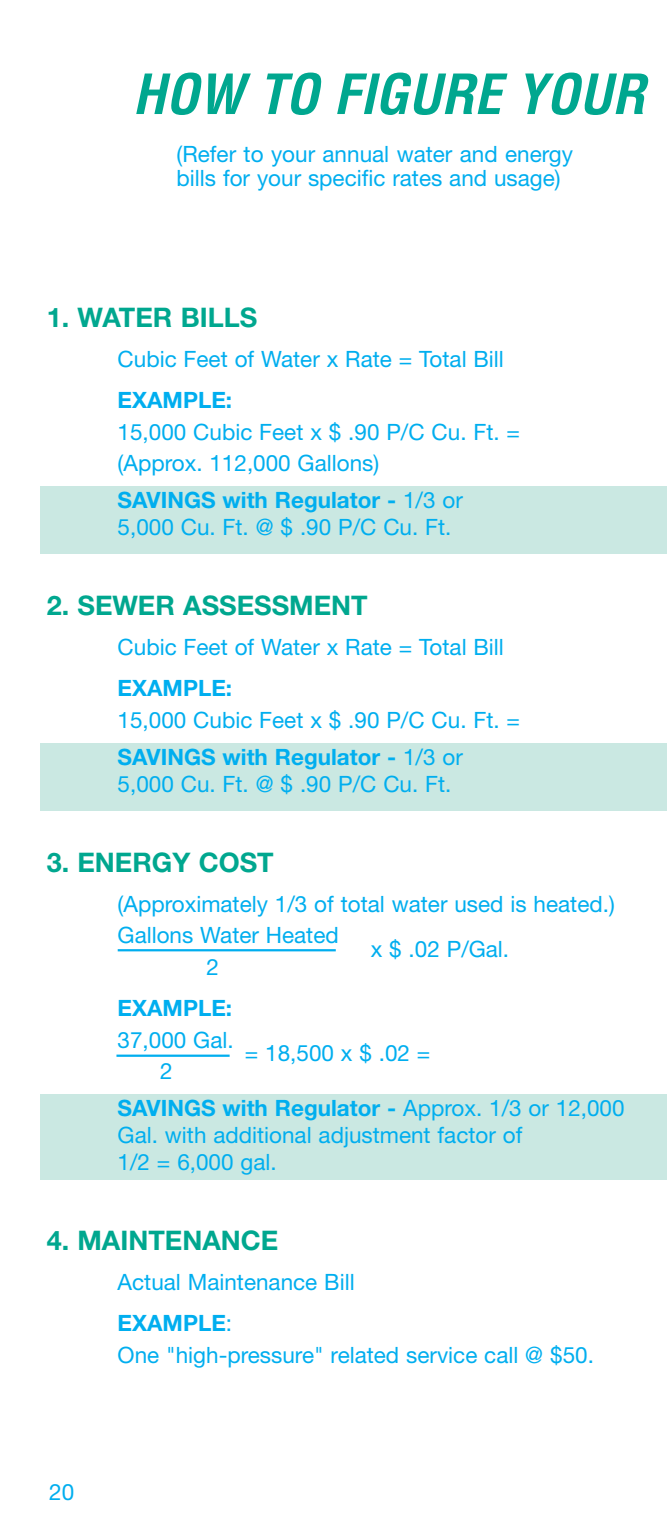
<style>
.page{position:relative;width:667px;height:1540px;background:#fff}
.page>*{position:absolute;margin:0;border:0;box-sizing:border-box;transform-origin:0 0}
.t1{font:italic 700 condensed 54px "Helvetica";color:#00a78f}
.t2{font:700 27px "Helvetica Neue";color:#00a78f}
.t3{font:22.5px/27px "Helvetica Neue";color:#00aeef}
.t4{font:700 22.5px "Helvetica Neue";color:#00aeef}
.s1{font-weight:700}
</style>
<div class="page">
<svg style="left:40px;top:486px;width:627px;height:694px"></svg>
<h1 class="t1" style="left:133px;top:73px;width:514px">HOW TO FIGURE YOUR</h1>
<p class="t3" style="left:177px;top:144px;width:398px;line-height:24.8px">(Refer to your annual water and energy bills for your specific rates and usage)</p>
<p class="t2" style="left:47px;top:308px;width:212px">1. WATER BILLS</p>
<p class="t3" style="left:118px;top:347px;width:388px">Cubic Feet of Water x Rate = Total Bill</p>
<p class="t4" style="left:118px;top:392px;width:116px">EXAMPLE:</p>
<p class="t3" style="left:118px;top:418px;width:404px;line-height:31.5px">15,000 Cubic Feet x $ .90 P/C Cu. Ft. = (Approx. 112,000 Gallons)</p>
<p class="t3" style="left:118px;top:489px;width:347px"><span class="s1">SAVINGS with Regulator -</span> 1/3 or<br>5,000 Cu. Ft. @ $ .90 P/C Cu. Ft.</p>
<p class="t2" style="left:47px;top:596px;width:323px">2. SEWER ASSESSMENT</p>
<p class="t3" style="left:118px;top:635px;width:388px">Cubic Feet of Water x Rate = Total Bill</p>
<p class="t4" style="left:118px;top:680px;width:116px">EXAMPLE:</p>
<p class="t3" style="left:118px;top:703px;width:404px;line-height:36.9px">15,000 Cubic Feet x $ .90 P/C Cu. Ft. =<br><span class="s1">SAVINGS with Regulator -</span> 1/3 or</p>
<p class="t3" style="left:118px;top:772px;width:335px">5,000 Cu. Ft. @ $ .90 P/C Cu. Ft.</p>
<p class="t2" style="left:47px;top:852px;width:229px">3. ENERGY COST</p>
<p class="t3" style="left:118px;top:892px;width:499px">(Approximately 1/3 of total water used is heated.)</p>
<p class="t3" style="left:118px;top:924px;width:223px">Gallons Water Heated</p>
<p class="t3" style="left:206px;top:955px;width:14px">2</p>
<p class="t3" style="left:371px;top:937px;width:140px">x $ .02 P/Gal.</p>
<p class="t4" style="left:118px;top:1000px;width:116px">EXAMPLE:</p>
<p class="t3" style="left:160px;top:1026px;width:75px;line-height:31.5px;text-indent:-43px">37,000 Gal.<br>2</p>
<p class="t3" style="left:245px;top:1042px;width:187px">= 18,500 x $ .02 =</p>
<p class="t3" style="left:118px;top:1096px;width:509px"><span class="s1">SAVINGS with Regulator -</span> Approx. 1/3 or 12,000<br>Gal. with additional adjustment factor of<br>1/2 = 6,000 gal.</p>
<p class="t2" style="left:47px;top:1231px;width:233px">4. MAINTENANCE</p>
<p class="t3" style="left:118px;top:1263px;width:239px;line-height:41.4px">Actual Maintenance Bill<br><span class="s1">EXAMPLE</span>:</p>
<p class="t3" style="left:118px;top:1343px;width:478px">One "high-pressure" related service call @ $50.</p>
<p class="t3" style="left:49px;top:1480px;width:27px">20</p>
</div>
